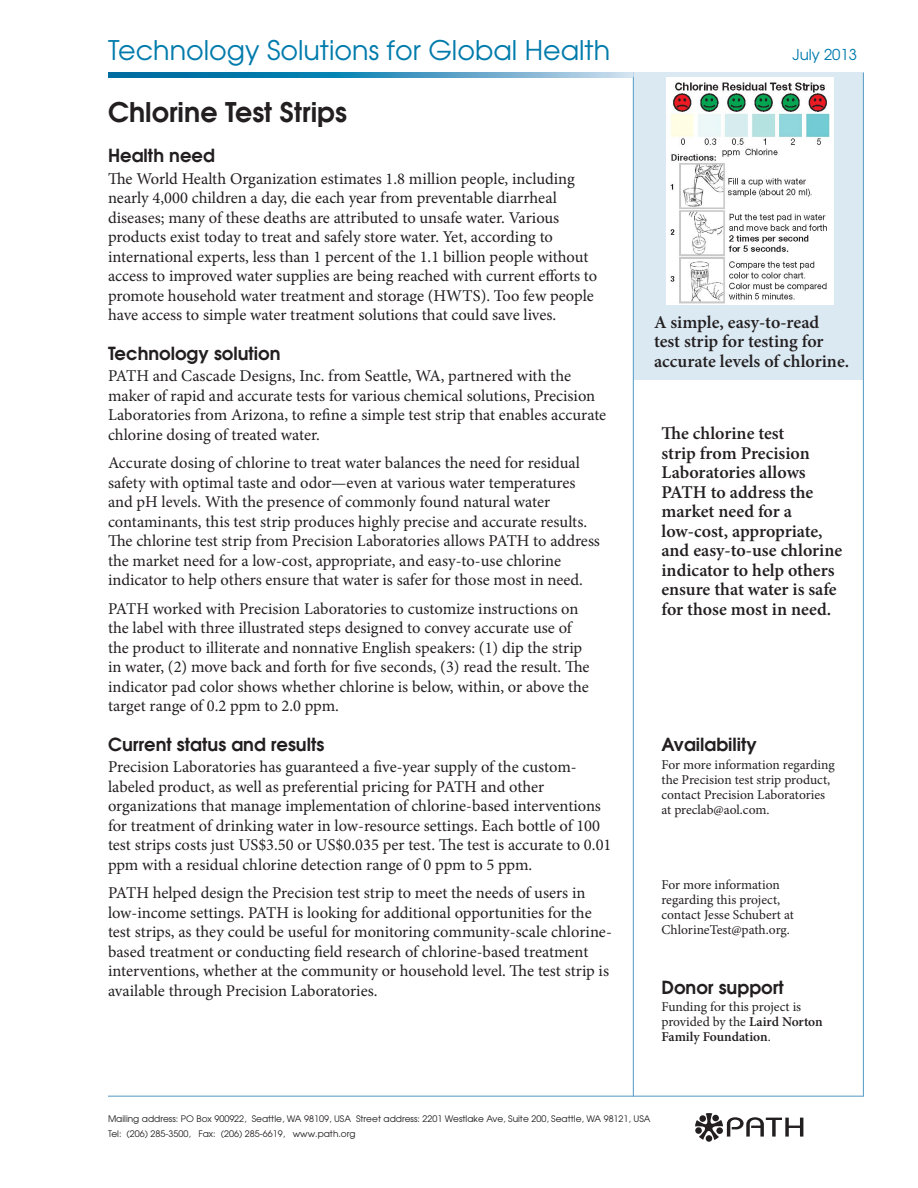
<style>
.page{position:relative;width:918px;height:1188px;background:#fff}
.page>*{position:absolute;margin:0;border:0;box-sizing:border-box;transform-origin:0 0}
.t1{font:27px "Avant Garde";color:#007bac}
.technology_title{font:600 27px "Avant Garde";color:#231f20}
.milestone_text{font:600 18px/19.5px "Minion Pro";color:#231f20}
.heading_1{font:600 18px "Avant Garde";color:#231f20}
.body_text{font:16.5px/19.5px "Minion Pro";letter-spacing:-.005em;color:#231f20}
.date{font:15px "Avant Garde";color:#007bac}
.sidebar_text{font:13.5px/15px "Minion Pro";letter-spacing:-.005em;color:#231f20}
.address_block{font:9px "Avant Garde";color:#231f20}
.s1{font-weight:600}
</style>
<div class="page">
<div style="left:634px;top:73px;width:230px;height:307px;background:#dbe9f3"></div>
<div style="left:706px;top:1135px;width:6px;height:7px;background:#231f20;border-radius:50%"></div>
<svg style="left:695px;top:1113px;width:108px;height:27px"></svg>
<svg style="left:108px;top:73px;width:526px;height:4px;background:#3e95bd"></svg>
<hr style="left:633px;top:77px;width:1px;height:1020px;background:#64a4c9">
<hr style="left:863px;top:73px;width:1px;height:1024px;background:#64a4c9">
<hr style="left:108px;top:1096px;width:756px;height:1px;background:#64a4c9">
<img style="left:666px;top:78px;width:168px;height:226px">
<p class="t1" style="left:108px;top:34px;width:504px">Technology Solutions for Global Health</p>
<p class="date" style="left:788px;top:45px;width:26px">Ma</p>
<p class="date" style="left:849px;top:45px;width:10px">0</p>
<p class="technology_title" style="left:108px;top:95px;width:240px">Chlorine Test Strips</p>
<p class="heading_1" style="left:108px;top:144px;width:108px">Health need</p>
<p class="body_text" style="left:108px;top:169px;width:491px">The World Health Organization estimates 1.8 million people, including nearly 4,000 children a day, die each year from preventable diarrheal diseases; many of these deaths are attributed to unsafe water. Various products exist today to treat and safely store water. Yet, according to international experts, less than 1 percent of the 1.1 billion people without access to improved water supplies are being reached with current efforts to promote household water treatment and storage (HWTS). Too few people have access to simple water treatment solutions that could save lives.</p>
<p class="heading_1" style="left:108px;top:341px;width:174px">Technology solution</p>
<p class="body_text" style="left:108px;top:366px;width:500px">PATH and Cascade Designs, Inc. from Seattle, WA, partnered with the maker of rapid and accurate tests for various chemical solutions, Precision Laboratories from Arizona, to refine a simple test strip that enables accurate chlorine dosing of treated water.</p>
<p class="body_text" style="left:108px;top:453px;width:494px">Accurate dosing of chlorine to treat water balances the need for residual safety with optimal taste and odor—even at various water temperatures and pH levels. With the presence of commonly found natural water contaminants, this test strip produces highly precise and accurate results.<br>The chlorine test strip from Precision Laboratories allows PATH to address the market need for a low-cost, appropriate, and easy-to-use chlorine indicator to help others ensure that water is safer for those most in need.</p>
<p class="body_text" style="left:108px;top:599px;width:483px">PATH worked with Precision Laboratories to customize instructions on the label with three illustrated steps designed to convey accurate use of the product to illiterate and nonnative English speakers: (1) dip the strip in water, (2) move back and forth for five seconds, (3) read the result. The indicator pad color shows whether chlorine is below, within, or above the target range of 0.2 ppm to 2.0 ppm.</p>
<p class="heading_1" style="left:108px;top:732px;width:218px">Current status and results</p>
<p class="body_text" style="left:108px;top:757px;width:505px">Precision Laboratories has guaranteed a five-year supply of the custom&shy;labeled product, as well as preferential pricing for PATH and other organizations that manage implementation of chlorine-based interventions for treatment of drinking water in low-resource settings. Each bottle of 100 test strips costs just US$3.50 or US$0.035 per test. The test is accurate to 0.01 ppm with a residual chlorine detection range of 0 ppm to 5 ppm.</p>
<p class="body_text" style="left:108px;top:883px;width:505px">PATH helped design the Precision test strip to meet the needs of users in low-income settings. PATH is looking for additional opportunities for the test strips, as they could be useful for monitoring community-scale chlorine&shy;based treatment or conducting field research of chlorine-based treatment interventions, whether at the community or household level. The test strip is available through Precision Laboratories.</p>
<p class="date" style="left:792px;top:45px;width:66px">July 2013</p>
<p class="milestone_text" style="left:654px;top:312px;width:197px">A simple, easy-to-read test strip for testing for accurate levels of chlorine.</p>
<p class="milestone_text" style="left:662px;top:424px;width:182px">The chlorine test<br>strip from Precision<br>Laboratories allows<br>PATH to address the market need for a low-cost, appropriate, and easy-to-use chlorine indicator to help others ensure that water is safe for those most in need.</p>
<p class="heading_1" style="left:662px;top:733px;width:97px">Availability</p>
<p class="sidebar_text" style="left:662px;top:757px;width:175px">For more information regarding the Precision test strip product, contact Precision Laboratories at preclab@aol.com.</p>
<p class="sidebar_text" style="left:662px;top:877px;width:120px">For more information</p>
<p class="sidebar_text" style="left:662px;top:892px;width:120px">regarding this project,</p>
<p class="sidebar_text" style="left:662px;top:907px;width:134px">contact Jesse Schubert at</p>
<p class="sidebar_text" style="left:662px;top:922px;width:130px">ChlorineTest@path.org.</p>
<p class="heading_1" style="left:662px;top:975px;width:124px">Donor support</p>
<p class="sidebar_text" style="left:662px;top:999px;width:163px">Funding for this project is provided by the <span class="s1">Laird Norton<br>Family Foundation</span>.</p>
<p class="address_block" style="left:108px;top:1113px;width:544px">Mailing address: PO Box 900922, Seattle, WA 98109, USA Street address: 2201 Westlake Ave, Suite 200, Seattle, WA 98121, USA</p>
<p class="address_block" style="left:108px;top:1128px;width:249px">Tel: (206) 285-3500, Fax: (206) 285-6619, www.path.org</p>
</div>
